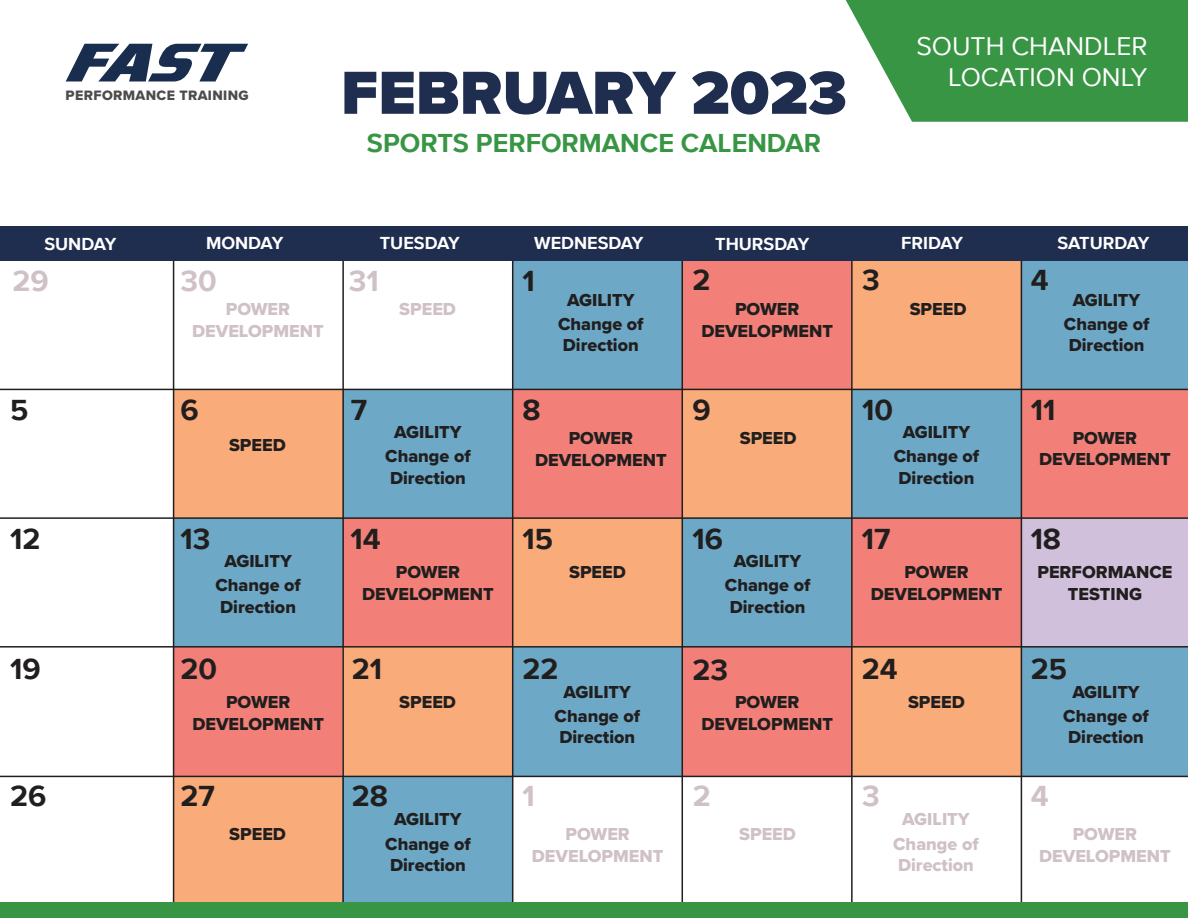
<style>
.page{position:relative;width:1188px;height:918px;background:#fff}
.page>*{position:absolute;margin:0;border:0;box-sizing:border-box;transform-origin:0 0}
.t1{font:900 63px "Proxima Nova";color:#1f2d4e}
.t2{font:700 30px "Proxima Nova";color:#211e1e}
.t3{font:700 30px "Proxima Nova";color:#cfc1c6}
.t4{font:700 26.85px "Proxima Nova";color:#389544}
.t5{font:26.55px/31.8px "Proxima Nova";color:#fff;text-align:right}
.t6{font:18px/21.6px "Proxima Nova Extrabld";color:#211e1e}
.t7{font:18px/21.6px "Proxima Nova Extrabld";color:#cfc1c6;text-align:center}
.t8{font:700 18px "Proxima Nova";color:#fff}
.t9{font:14.1px "Proxima Nova Extrabld";letter-spacing:.025em;color:#4d4b4b}
</style>
<div class="page">
<div style="left:174px;top:776px;width:169px;height:129px;background:#f9ab7a"></div>
<svg style="left:66px;top:44px;width:182px;height:37px"></svg>
<svg style="left:845px;top:0;width:343px;height:122px;background:#4c9f56"></svg>
<div style="left:174px;top:647px;width:169px;height:129px;background:#f28079"></div>
<div style="left:1020px;top:647px;width:168px;height:129px;background:#6da8c7"></div>
<div style="left:343px;top:777px;width:170px;height:129px;background:#6da8c7"></div>
<div style="left:343px;top:646px;width:170px;height:130px;background:#f9ab7a"></div>
<div style="left:513px;top:647px;width:169px;height:129px;background:#6da8c7"></div>
<div style="left:682px;top:646px;width:170px;height:130px;background:#f28079"></div>
<div style="left:852px;top:647px;width:169px;height:129px;background:#f9ab7a"></div>
<div style="left:173px;top:518px;width:170px;height:129px;background:#6da8c7"></div>
<div style="left:343px;top:518px;width:169px;height:128px;background:#f28079"></div>
<div style="left:513px;top:518px;width:169px;height:128px;background:#f9ab7a"></div>
<div style="left:1021px;top:518px;width:167px;height:129px;background:#d0c0dc"></div>
<div style="left:682px;top:518px;width:169px;height:128px;background:#6da8c7"></div>
<div style="left:852px;top:517px;width:169px;height:130px;background:#f28079"></div>
<div style="left:343px;top:389px;width:170px;height:129px;background:#6da8c7"></div>
<div style="left:173px;top:389px;width:170px;height:129px;background:#f9ab7a"></div>
<div style="left:513px;top:389px;width:169px;height:129px;background:#f28079"></div>
<div style="left:1021px;top:389px;width:167px;height:129px;background:#f28079"></div>
<div style="left:682px;top:389px;width:170px;height:129px;background:#f9ab7a"></div>
<div style="left:852px;top:389px;width:169px;height:129px;background:#6da8c7"></div>
<div style="left:1021px;top:260px;width:167px;height:129px;background:#6da8c7"></div>
<div style="left:852px;top:259px;width:169px;height:130px;background:#f9ab7a"></div>
<div style="left:682px;top:259px;width:169px;height:130px;background:#f28079"></div>
<div style="left:513px;top:259px;width:169px;height:130px;background:#6da8c7"></div>
<hr style="left:0;top:389px;width:1188px;height:1px;background:#211e1e">
<hr style="left:0;top:517px;width:1188px;height:2px;background:#211e1e">
<hr style="left:0;top:646px;width:1188px;height:2px;background:#211e1e">
<hr style="left:0;top:776px;width:1188px;height:1px;background:#211e1e">
<hr style="left:173px;top:255px;width:1px;height:648px;background:#211e1e">
<hr style="left:342px;top:255px;width:2px;height:648px;background:#211e1e">
<hr style="left:512px;top:255px;width:1px;height:647px;background:#211e1e">
<hr style="left:682px;top:255px;width:1px;height:647px;background:#211e1e">
<hr style="left:851px;top:255px;width:2px;height:647px;background:#211e1e">
<hr style="left:1021px;top:255px;width:1px;height:647px;background:#211e1e">
<div style="left:0;top:902px;width:1188px;height:16px;background:#389544"></div>
<div style="left:0;top:226px;width:1188px;height:35px;background:#1f2d4e"></div>
<p class="t9" style="left:66px;top:84px;width:185px">PERFORMANCE TRAINING</p>
<h1 class="t1" style="left:341px;top:46px;width:507px">FEBRUARY 2023</h1>
<h3 class="t4" style="left:367px;top:123px;width:456px">SPORTS PERFORMANCE CALENDAR</h3>
<h3 class="t5" style="left:916px;top:29px;width:233px">SOUTH CHANDLER<br>LOCATION ONLY</h3>
<p class="t8" style="left:44px;top:230px;width:74px">SUNDAY</p>
<p class="t8" style="left:206px;top:230px;width:79px">MONDAY</p>
<p class="t8" style="left:380px;top:230px;width:81px">TUESDAY</p>
<p class="t8" style="left:534px;top:230px;width:111px">WEDNESDAY</p>
<p class="t8" style="left:715px;top:230px;width:96px">THURSDAY</p>
<p class="t8" style="left:901px;top:230px;width:63px">FRIDAY</p>
<p class="t8" style="left:1057px;top:230px;width:94px">SATURDAY</p>
<h2 class="t3" style="left:13px;top:258px;width:38px">29</h2>
<h2 class="t3" style="left:181px;top:258px;width:38px">30</h2>
<h2 class="t3" style="left:349px;top:258px;width:31px">31</h2>
<h2 class="t2" style="left:523px;top:258px;width:14px">1</h2>
<p class="t7" style="left:192px;top:298px;width:133px">POWER<br>DEVELOPMENT</p>
<p class="t7" style="left:399px;top:298px;width:58px">SPEED</p>
<p class="t6" style="left:567px;top:289px;width:69px">AGILITY</p>
<p class="t6" style="left:558px;top:313px;width:87px">Change of<br>Direction</p>
<h2 class="t2" style="left:693px;top:258px;width:19px">2</h2>
<h2 class="t2" style="left:862px;top:258px;width:19px">3</h2>
<h2 class="t2" style="left:1031px;top:258px;width:19px">4</h2>
<p class="t6" style="left:701px;top:298px;width:133px;text-align:center">POWER<br>DEVELOPMENT</p>
<p class="t6" style="left:910px;top:298px;width:58px">SPEED</p>
<p class="t6" style="left:1073px;top:289px;width:69px">AGILITY</p>
<p class="t6" style="left:1064px;top:313px;width:87px">Change of<br>Direction</p>
<h2 class="t2" style="left:10px;top:387px;width:20px">5</h2>
<h2 class="t2" style="left:181px;top:387px;width:20px">6</h2>
<h2 class="t2" style="left:351px;top:387px;width:18px">7</h2>
<h2 class="t2" style="left:523px;top:387px;width:20px">8</h2>
<h2 class="t2" style="left:693px;top:387px;width:20px">9</h2>
<h2 class="t2" style="left:862px;top:387px;width:32px">10</h2>
<h2 class="t2" style="left:1031px;top:387px;width:26px">11</h2>
<p class="t6" style="left:229px;top:434px;width:58px">SPEED</p>
<p class="t6" style="left:394px;top:421px;width:69px">AGILITY</p>
<p class="t6" style="left:385px;top:445px;width:87px">Change of<br>Direction</p>
<p class="t6" style="left:535px;top:427px;width:133px;text-align:center">POWER<br>DEVELOPMENT</p>
<p class="t6" style="left:740px;top:427px;width:58px">SPEED</p>
<p class="t6" style="left:903px;top:421px;width:69px">AGILITY</p>
<p class="t6" style="left:894px;top:445px;width:87px">Change of<br>Direction</p>
<p class="t6" style="left:1039px;top:427px;width:133px;text-align:center">POWER<br>DEVELOPMENT</p>
<h2 class="t2" style="left:10px;top:517px;width:32px">12</h2>
<h2 class="t2" style="left:181px;top:517px;width:31px">13</h2>
<h2 class="t2" style="left:351px;top:517px;width:32px">14</h2>
<h2 class="t2" style="left:522px;top:517px;width:32px">15</h2>
<h2 class="t2" style="left:693px;top:517px;width:32px">16</h2>
<h2 class="t2" style="left:862px;top:517px;width:30px">17</h2>
<h2 class="t2" style="left:1031px;top:517px;width:32px">18</h2>
<p class="t6" style="left:224px;top:550px;width:69px">AGILITY</p>
<p class="t6" style="left:215px;top:574px;width:87px">Change of<br>Direction</p>
<p class="t6" style="left:362px;top:561px;width:133px;text-align:center">POWER<br>DEVELOPMENT</p>
<p class="t6" style="left:734px;top:550px;width:69px">AGILITY</p>
<p class="t6" style="left:569px;top:561px;width:58px">SPEED</p>
<p class="t6" style="left:871px;top:561px;width:133px;text-align:center">POWER<br>DEVELOPMENT</p>
<p class="t6" style="left:1037px;top:561px;width:136px;text-align:center">PERFORMANCE<br>TESTING</p>
<p class="t6" style="left:725px;top:574px;width:87px">Change of<br>Direction</p>
<h2 class="t2" style="left:10px;top:647px;width:32px">19</h2>
<h2 class="t2" style="left:181px;top:647px;width:38px">20</h2>
<h2 class="t2" style="left:352px;top:647px;width:32px">21</h2>
<h2 class="t2" style="left:522px;top:647px;width:37px">22</h2>
<h2 class="t2" style="left:693px;top:647px;width:37px">23</h2>
<h2 class="t2" style="left:862px;top:647px;width:37px">24</h2>
<h2 class="t2" style="left:1031px;top:647px;width:38px">25</h2>
<p class="t6" style="left:226px;top:691px;width:66px">POWER</p>
<p class="t6" style="left:399px;top:691px;width:58px">SPEED</p>
<p class="t6" style="left:192px;top:713px;width:133px">DEVELOPMENT</p>
<p class="t6" style="left:564px;top:681px;width:69px">AGILITY</p>
<p class="t6" style="left:555px;top:705px;width:87px">Change of<br>Direction</p>
<p class="t6" style="left:735px;top:691px;width:66px">POWER</p>
<p class="t6" style="left:908px;top:691px;width:58px">SPEED</p>
<p class="t6" style="left:701px;top:713px;width:133px">DEVELOPMENT</p>
<p class="t6" style="left:1072px;top:681px;width:69px">AGILITY</p>
<p class="t6" style="left:1063px;top:705px;width:87px">Change of<br>Direction</p>
<h2 class="t2" style="left:10px;top:774px;width:38px">26</h2>
<h2 class="t2" style="left:181px;top:774px;width:36px">27</h2>
<h2 class="t2" style="left:352px;top:774px;width:38px">28</h2>
<h2 class="t3" style="left:522px;top:774px;width:14px">1</h2>
<h2 class="t3" style="left:693px;top:773px;width:19px">2</h2>
<h2 class="t3" style="left:862px;top:773px;width:19px">3</h2>
<h2 class="t3" style="left:1031px;top:773px;width:19px">4</h2>
<p class="t6" style="left:394px;top:808px;width:69px">AGILITY</p>
<p class="t7" style="left:902px;top:808px;width:69px">AGILITY</p>
<p class="t6" style="left:229px;top:823px;width:58px">SPEED</p>
<p class="t6" style="left:385px;top:832px;width:87px">Change of<br>Direction</p>
<p class="t7" style="left:532px;top:823px;width:133px">POWER<br>DEVELOPMENT</p>
<p class="t7" style="left:739px;top:823px;width:58px">SPEED</p>
<p class="t7" style="left:893px;top:832px;width:87px;text-align:left">Change of<br>Direction</p>
<p class="t7" style="left:1039px;top:823px;width:133px">POWER<br>DEVELOPMENT</p>
</div>
